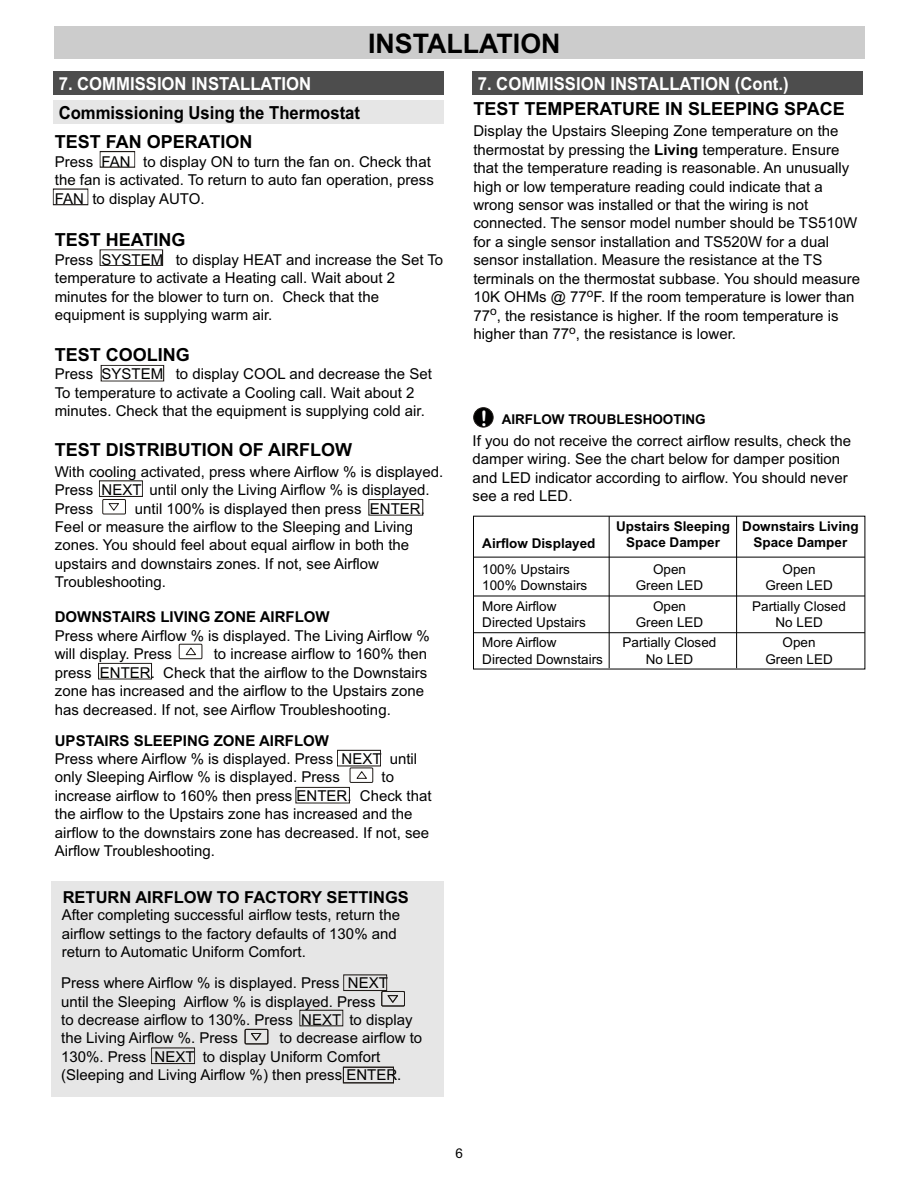
<style>
.page{position:relative;width:918px;height:1188px;background:#fff}
.page>*{position:absolute;margin:0;border:0;box-sizing:border-box;transform-origin:0 0}
.t1{font:700 27px "Arial";color:#000}
.t2{font:21.3px "Arial Rounded MT Bold";color:#fff}
.t3{font:700 18px "Arial";color:#000}
.t4{font:700 18px "Arial";color:#fff;scale:.93 1}
.t5{font:700 18px "Arial";color:#000;scale:.93 1}
.t6{font:700 16.5px "Arial";color:#000}
.t7{font:15px/18.5px "Arial";color:#000}
.t8{font:700 15px "Arial";color:#000}
.t9{font:13.5px/16.6px "Arial";color:#000;text-align:center}
.t10{font:700 13.5px/16.6px "Arial";color:#000;text-align:center}
.t11{font:12px "Arial";color:#000}
.s1{font-weight:700}
</style>
<div class="page">
<div style="left:54px;top:26px;width:811px;height:33px;background:#ccc"></div>
<div style="left:53px;top:71px;width:391px;height:24px;background:#4d4d4d"></div>
<div style="left:472px;top:71px;width:391px;height:24px;background:#4d4d4d"></div>
<div style="left:53px;top:100px;width:391px;height:24px;background:#e6e6e6"></div>
<div style="left:100px;top:249px;width:63px;height:17px;border:1px solid #1f1a17"></div>
<svg style="left:356px;top:771px;width:11px;height:8px"></svg>
<div style="left:350px;top:768px;width:23px;height:15px;border:1px solid #1f1a17"></div>
<div style="left:101px;top:365px;width:63px;height:16px;border:1px solid #1f1a17"></div>
<div style="left:296px;top:787px;width:54px;height:16px;border:1px solid #1f1a17"></div>
<div style="left:337px;top:750px;width:44px;height:16px;border:1px solid #1f1a17"></div>
<div style="left:98px;top:663px;width:54px;height:16px;border:1px solid #1f1a17"></div>
<div style="left:99px;top:481px;width:44px;height:16px;border:1px solid #1f1a17"></div>
<svg style="left:108px;top:503px;width:11px;height:8px"></svg>
<div style="left:102px;top:499px;width:24px;height:15px;border:1px solid #1f1a17"></div>
<div style="left:369px;top:499px;width:54px;height:16px;border:1px solid #1f1a17"></div>
<svg style="left:185px;top:647px;width:11px;height:8px"></svg>
<div style="left:179px;top:644px;width:23px;height:15px;border:1px solid #1f1a17"></div>
<div style="left:52px;top:881px;width:392px;height:215px;background:#e6e6e6"></div>
<div style="left:300px;top:1010px;width:43px;height:16px;border:1px solid #1f1a17"></div>
<svg style="left:387px;top:995px;width:11px;height:8px"></svg>
<div style="left:382px;top:991px;width:23px;height:15px;border:1px solid #1f1a17"></div>
<div style="left:343px;top:1067px;width:51px;height:16px;border:1px solid #1f1a17"></div>
<div style="left:343px;top:975px;width:44px;height:16px;border:1px solid #1f1a17"></div>
<svg style="left:251px;top:1033px;width:11px;height:8px"></svg>
<div style="left:245px;top:1029px;width:23px;height:15px;border:1px solid #1f1a17"></div>
<div style="left:151px;top:1048px;width:44px;height:16px;border:1px solid #1f1a17"></div>
<div style="left:473px;top:407px;width:21px;height:20px;background:#000;border:1px solid #1f1a17;border-radius:50%"></div>
<hr style="left:473px;top:557px;width:392px;height:1px;background:#000">
<hr style="left:473px;top:596px;width:392px;height:1px;background:#000">
<hr style="left:473px;top:632px;width:392px;height:1px;background:#000">
<hr style="left:609px;top:516px;width:1px;height:152px;background:#000">
<hr style="left:736px;top:516px;width:1px;height:152px;background:#000">
<div style="left:100px;top:151px;width:35px;height:16px;border:1px solid #1f1a17"></div>
<div style="left:53px;top:189px;width:35px;height:16px;border:1px solid #1f1a17"></div>
<h1 class="t1" style="left:368px;top:33px;width:194px">INSTALLATION</h1>
<p class="t4" style="left:59px;top:77px;width:273px">7. COMMISSION INSTALLATION</p>
<p class="t4" style="left:478px;top:77px;width:336px">7. COMMISSION INSTALLATION (Cont.)</p>
<p class="t5" style="left:59px;top:106px;width:326px">Commissioning Using the Thermostat</p>
<p class="t3" style="left:473px;top:102px;width:373px">TEST TEMPERATURE IN SLEEPING SPACE</p>
<p class="t7" style="left:473px;top:123px;width:388px">Display the Upstairs Sleeping Zone temperature on the thermostat by pressing the <span class="s1">Living</span> temperature. Ensure that the temperature reading is reasonable. An unusually high or low temperature reading could indicate that a wrong sensor was installed or that the wiring is not connected. The sensor model number should be TS510W for a single sensor installation and TS520W for a dual sensor installation. Measure the resistance at the TS terminals on the thermostat subbase. You should measure</p>
<p class="t11" style="left:587px;top:288px;width:8px">o</p>
<p class="t3" style="left:55px;top:135px;width:199px">TEST FAN OPERATION</p>
<p class="t7" style="left:55px;top:154px;width:381px">Press FAN to display ON to turn the fan on. Check that the fan is activated. To return to auto fan operation, press<br>FAN to display AUTO.</p>
<p class="t3" style="left:55px;top:233px;width:132px">TEST HEATING</p>
<p class="t7" style="left:55px;top:252px;width:390px">Press SYSTEM to display HEAT and increase the Set To temperature to activate a Heating call. Wait about 2 minutes for the blower to turn on. Check that the equipment is supplying warm air.</p>
<p class="t7" style="left:473px;top:289px;width:383px">10K OHMs @ 77 F. If the room temperature is lower than</p>
<p class="t11" style="left:490px;top:306px;width:8px">o</p>
<p class="t7" style="left:473px;top:307px;width:367px">77 , the resistance is higher. If the room temperature is</p>
<p class="t11" style="left:569px;top:325px;width:8px">o</p>
<p class="t7" style="left:473px;top:326px;width:264px">higher than 77 , the resistance is lower.</p>
<p class="t3" style="left:55px;top:348px;width:137px">TEST COOLING</p>
<p class="t7" style="left:55px;top:366px;width:379px">Press SYSTEM to display COOL and decrease the Set<br>To temperature to activate a Cooling call. Wait about 2 minutes. Check that the equipment is supplying cold air.</p>
<p class="t3" style="left:55px;top:443px;width:299px">TEST DISTRIBUTION OF AIRFLOW</p>
<p class="t7" style="left:55px;top:464px;width:390px">With cooling activated, press where Airflow % is displayed.<br>Press NEXT until only the Living Airflow % is displayed.<br>Press</p>
<p class="t7" style="left:55px;top:500px;width:372px;text-indent:80px">until 100% is displayed then press ENTER.<br>Feel or measure the airflow to the Sleeping and Living zones. You should feel about equal airflow in both the upstairs and downstairs zones. If not, see Airflow Troubleshooting.</p>
<p class="t8" style="left:55px;top:612px;width:276px">DOWNSTAIRS LIVING ZONE AIRFLOW</p>
<p class="t7" style="left:55px;top:628px;width:376px">Press where Airflow % is displayed. The Living Airflow % will display. Press</p>
<p class="t7" style="left:55px;top:646px;width:374px;text-indent:159px">to increase airflow to 160% then press ENTER. Check that the airflow to the Downstairs zone has increased and the airflow to the Upstairs zone has decreased. If not, see Airflow Troubleshooting.</p>
<p class="t8" style="left:55px;top:735px;width:276px">UPSTAIRS SLEEPING ZONE AIRFLOW</p>
<p class="t7" style="left:55px;top:751px;width:364px">Press where Airflow % is displayed. Press NEXT until only Sleeping Airflow % is displayed. Press</p>
<p class="t7" style="left:55px;top:769px;width:378px;text-indent:327px">to increase airflow to 160% then press ENTER. Check that the airflow to the Upstairs zone has increased and the airflow to the downstairs zone has decreased. If not, see Airflow Troubleshooting.</p>
<p class="t6" style="left:63px;top:891px;width:348px">RETURN AIRFLOW TO FACTORY SETTINGS</p>
<p class="t7" style="left:62px;top:907px;width:340px">After completing successful airflow tests, return the airflow settings to the factory defaults of 130% and return to Automatic Uniform Comfort.</p>
<p class="t7" style="left:61px;top:975px;width:353px">Press where Airflow % is displayed. Press NEXT until the Sleeping Airflow % is displayed. Press<br>to decrease airflow to 130%. Press NEXT to display the Living Airflow %. Press</p>
<p class="t7" style="left:61px;top:1030px;width:362px;text-indent:218px">to decrease airflow to<br>130%. Press NEXT to display Uniform Comfort (Sleeping and Living Airflow %) then press ENTER.</p>
<h2 class="t2" style="left:480px;top:410px;width:9px">!</h2>
<p class="t10" style="left:502px;top:412px;width:205px">AIRFLOW TROUBLESHOOTING</p>
<p class="t7" style="left:473px;top:433px;width:380px">If you do not receive the correct airflow results, check the damper wiring. See the chart below for damper position and LED indicator according to airflow. You should never see a red LED.</p>
<p class="t10" style="left:482px;top:536px;width:115px">Airflow Displayed</p>
<p class="t9" style="left:482px;top:562px;width:107px;text-align:left">100% Upstairs<br>100% Downstairs</p>
<p class="t10" style="left:616px;top:519px;width:116px">Upstairs Sleeping<br>Space Damper</p>
<p class="t10" style="left:742px;top:519px;width:118px">Downstairs Living<br>Space Damper</p>
<p class="t9" style="left:636px;top:562px;width:69px">Open<br>Green LED</p>
<p class="t9" style="left:765px;top:562px;width:69px">Open<br>Green LED</p>
<p class="t9" style="left:482px;top:599px;width:105px;text-align:left">More Airflow<br>Directed Upstairs</p>
<p class="t9" style="left:636px;top:599px;width:69px">Open<br>Green LED</p>
<p class="t9" style="left:752px;top:599px;width:95px">Partially Closed<br>No LED</p>
<p class="t9" style="left:482px;top:636px;width:122px;text-align:left">More Airflow<br>Directed Downstairs</p>
<p class="t9" style="left:623px;top:636px;width:95px">Partially Closed<br>No LED</p>
<p class="t9" style="left:765px;top:636px;width:69px">Open<br>Green LED</p>
<p class="t9" style="left:456px;top:1146px;width:9px">6</p>
</div>
